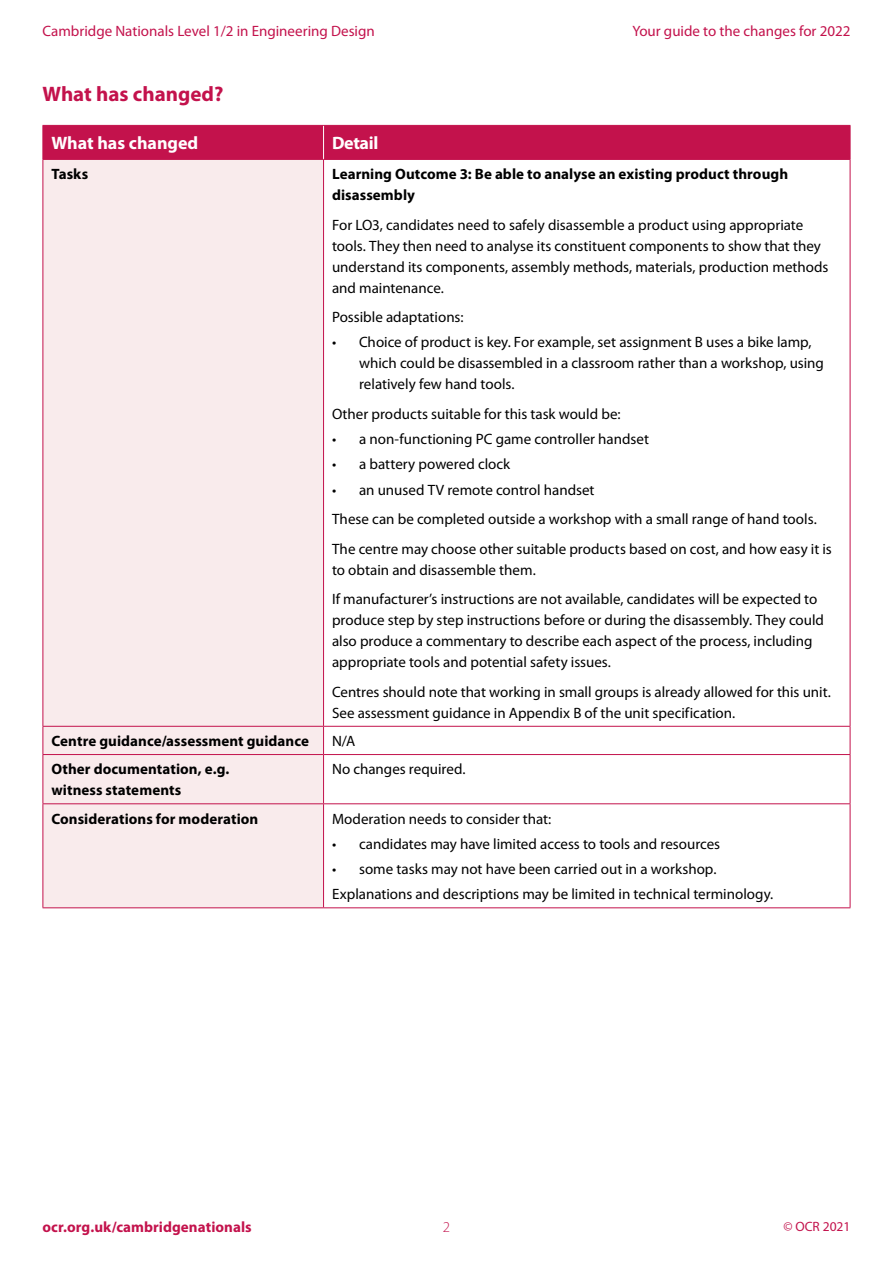
<style>
.page{position:relative;width:893px;height:1263px;background:#fff}
.page>*{position:absolute;margin:0;border:0;box-sizing:border-box;transform-origin:0 0}
.Header_2{font:700 21px "Myriad Pro";color:#c3124c}
.Table_header{font:700 18px "Myriad Pro";color:#fff}
.Body_text{font:15px/21px "Myriad Pro";color:#000}
.Body_text-2{font:700 15px/21px "Myriad Pro";letter-spacing:.005em;color:#000}
.t1{font:15px "Myriad Pro";color:#c3124c}
.Body_text-3{font:700 15px "Myriad Pro";letter-spacing:.005em;color:#c3124c}
.t2{font:300 15px "Myriad Pro";color:#c3124c}
.t3{font:13.5px "Myriad Pro";color:#c3124c}
</style>
<div class="page">
<div style="left:44px;top:126px;width:806px;height:33px;background:#c3124c"></div>
<div style="left:44px;top:160px;width:279px;height:747px;background:#f9ebec"></div>
<hr style="left:323px;top:126px;width:1px;height:33px;background:#fff">
<hr style="left:43px;top:126px;width:1px;height:33px;background:#c3124c">
<hr style="left:43px;top:125px;width:281px;height:1px;background:#c3124c">
<hr style="left:43px;top:159px;width:281px;height:1px;background:#c3124c">
<hr style="left:324px;top:125px;width:526px;height:1px;background:#c3124c">
<hr style="left:850px;top:126px;width:1px;height:33px;background:#c3124c">
<hr style="left:324px;top:159px;width:526px;height:1px;background:#c3124c">
<hr style="left:43px;top:160px;width:1px;height:566px;background:#c3124c">
<svg style="left:43px;top:727px;width:1px;height:27px"></svg>
<hr style="left:43px;top:755px;width:1px;height:48px;background:#c3124c">
<hr style="left:43px;top:804px;width:1px;height:103px;background:#c3124c">
<hr style="left:43px;top:726px;width:281px;height:1px;background:#c3124c">
<hr style="left:43px;top:754px;width:281px;height:1px;background:#c3124c">
<hr style="left:43px;top:803px;width:281px;height:1px;background:#c3124c">
<hr style="left:43px;top:907px;width:281px;height:1px;background:#c3124c">
<hr style="left:323px;top:160px;width:1px;height:566px;background:#c3124c">
<svg style="left:323px;top:727px;width:1px;height:27px"></svg>
<hr style="left:323px;top:755px;width:1px;height:48px;background:#c3124c">
<hr style="left:323px;top:804px;width:1px;height:103px;background:#c3124c">
<hr style="left:850px;top:160px;width:1px;height:566px;background:#c3124c">
<svg style="left:850px;top:727px;width:1px;height:27px"></svg>
<hr style="left:850px;top:755px;width:1px;height:48px;background:#c3124c">
<hr style="left:850px;top:804px;width:1px;height:103px;background:#c3124c">
<hr style="left:324px;top:726px;width:526px;height:1px;background:#c3124c">
<hr style="left:324px;top:754px;width:526px;height:1px;background:#c3124c">
<hr style="left:324px;top:803px;width:526px;height:1px;background:#c3124c">
<hr style="left:324px;top:907px;width:526px;height:1px;background:#c3124c">
<p class="t1" style="left:43px;top:22px;width:334px">Cambridge Nationals Level 1/2 in Engineering Design</p>
<p class="t1" style="left:632px;top:22px;width:220px">Your guide to the changes for 2022</p>
<p class="Header_2" style="left:43px;top:80px;width:182px">What has changed?</p>
<p class="Table_header" style="left:51px;top:131px;width:148px">What has changed</p>
<p class="Table_header" style="left:332px;top:131px;width:48px">Detail</p>
<p class="Body_text-2" style="left:51px;top:163px;width:38px">Tasks</p>
<p class="Body_text-2" style="left:332px;top:163px;width:458px">Learning Outcome 3: Be able to analyse an existing product through disassembly</p>
<p class="Body_text" style="left:332px;top:214px;width:498px">For LO3, candidates need to safely disassemble a product using appropriate tools. They then need to analyse its constituent components to show that they understand its components, assembly methods, materials, production methods and maintenance.</p>
<p class="Body_text" style="left:332px;top:306px;width:133px">Possible adaptations:</p>
<p class="Body_text" style="left:359px;top:332px;width:466px;text-indent:-27px">• Choice of product is key. For example, set assignment B uses a bike lamp, which could be disassembled in a classroom rather than a workshop, using relatively few hand tools.</p>
<p class="Body_text" style="left:332px;top:403px;width:290px">Other products suitable for this task would be:</p>
<p class="Body_text" style="left:332px;top:428px;width:318px">• a non-functioning PC game controller handset</p>
<p class="Body_text" style="left:332px;top:454px;width:180px">• a battery powered clock</p>
<p class="Body_text" style="left:332px;top:479px;width:264px">• an unused TV remote control handset</p>
<p class="Body_text" style="left:332px;top:508px;width:486px">These can be completed outside a workshop with a small range of hand tools.</p>
<p class="Body_text" style="left:332px;top:538px;width:501px">The centre may choose other suitable products based on cost, and how easy it is to obtain and disassemble them.</p>
<p class="Body_text" style="left:332px;top:588px;width:493px">If manufacturer’s instructions are not available, candidates will be expected to produce step by step instructions before or during the disassembly. They could also produce a commentary to describe each aspect of the process, including appropriate tools and potential safety issues.</p>
<p class="Body_text" style="left:332px;top:681px;width:500px">Centres should note that working in small groups is already allowed for this unit.<br>See assessment guidance in Appendix B of the unit specification.</p>
<p class="Body_text-2" style="left:51px;top:730px;width:259px">Centre guidance/assessment guidance</p>
<p class="Body_text" style="left:332px;top:730px;width:25px">N/A</p>
<p class="Body_text-2" style="left:51px;top:758px;width:180px">Other documentation, e.g. witness statements</p>
<p class="Body_text" style="left:332px;top:758px;width:135px">No changes required.</p>
<p class="Body_text-2" style="left:51px;top:807px;width:208px">Considerations for moderation</p>
<p class="Body_text" style="left:332px;top:808px;width:221px">Moderation needs to consider that:</p>
<p class="Body_text" style="left:332px;top:833px;width:390px">• candidates may have limited access to tools and resources</p>
<p class="Body_text" style="left:332px;top:858px;width:386px">• some tasks may not have been carried out in a workshop.</p>
<p class="Body_text" style="left:332px;top:883px;width:443px">Explanations and descriptions may be limited in technical terminology.</p>
<p class="Body_text-3" style="left:43px;top:1217px;width:211px">ocr.org.uk/cambridgenationals</p>
<p class="t2" style="left:443px;top:1218px;width:9px">2</p>
<p class="t3" style="left:783px;top:1218px;width:68px">© OCR 2021</p>
</div>
